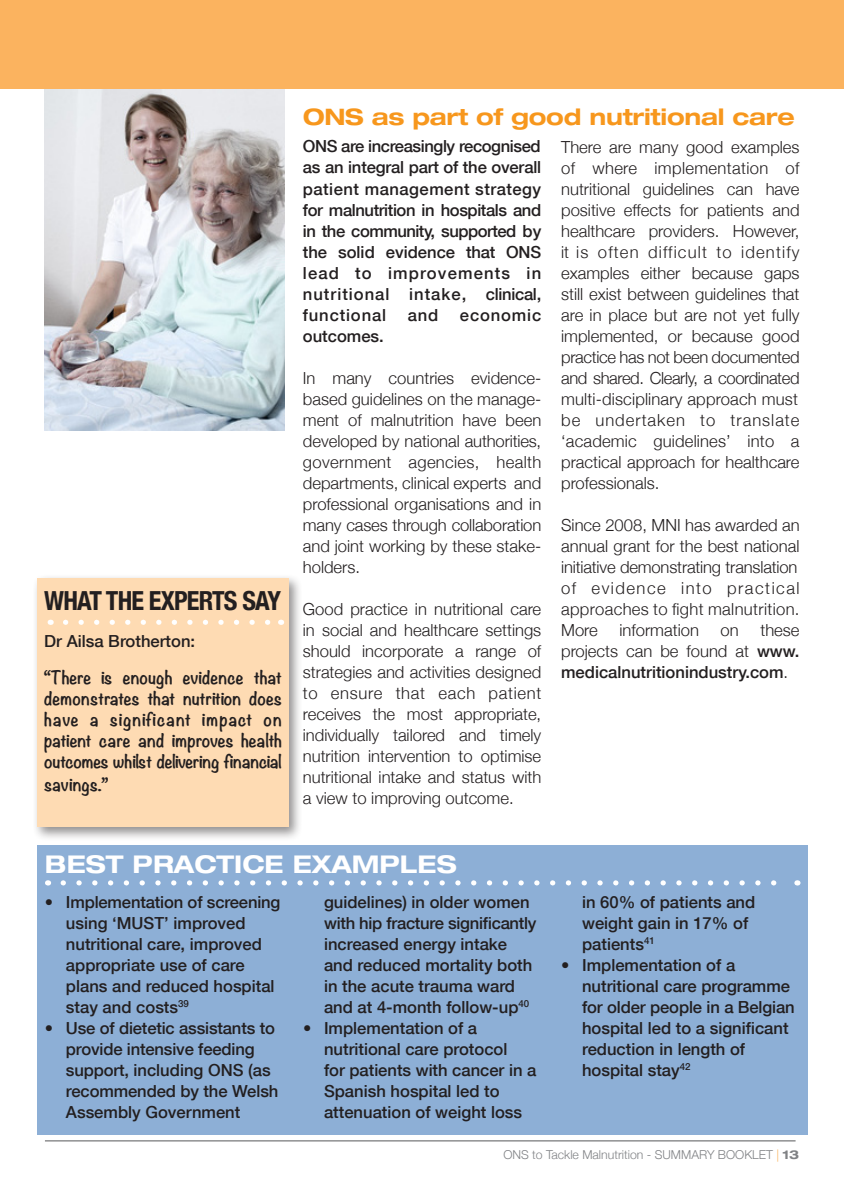
<style>
.page{position:relative;width:844px;height:1191px;background:#fff}
.page>*{position:absolute;margin:0;border:0;box-sizing:border-box;transform-origin:0 0}
.t1{font:700 condensed 26.25px "Helvetica Neue";letter-spacing:-.03em;color:#231f20}
.t2{font:700 expanded 24.5px "Helvetica Neue LT Std";color:#fff}
.t3{font:700 expanded 22.75px "Helvetica Neue LT Std";letter-spacing:-.01em;color:#f7971d}
.t4{font:300 16.62px/21px "Helvetica Neue";color:#231f20;text-align:justify}
.t5{font:500 16.62px/21px "Helvetica Neue";color:#231f20}
.t6{font:700 16.62px/21px "Noteworthy";letter-spacing:-.02em;color:#231f20;text-align:justify}
.t7{font:500 16.62px/21px "Helvetica Neue";letter-spacing:.03em;color:#231f20}
.t8{font:300 16.62px/21px "Helvetica Neue";letter-spacing:.02em;color:#231f20}
.t9{font:500 16.62px "Helvetica Neue";letter-spacing:-.025em;color:#231f20}
.t10{font:500 16.62px "Helvetica Neue";letter-spacing:.05em;color:#231f20}
.t11{font:300 12.25px "Helvetica Neue";color:#808285}
.s1{font-weight:300}
.s2{color:#fbb35f}
.s3{font-family:"Helvetica Neue LT Std";font-weight:700;font-stretch:expanded}
</style>
<div class="page">
<img style="left:45px;top:88px;width:239px;height:342px">
<div style="left:37px;top:844px;width:769px;height:290px;background:#8dafd6"></div>
<hr style="left:45px;top:1140px;width:750px;height:1px;background:#57585a">
<div style="left:0;top:0;width:843px;height:88px;background:#fbb35f"></div>
<svg style="left:63px;top:880px;width:714px;height:5px"></svg>
<div style="left:32px;top:573px;width:271px;height:268px;background:#231f20;opacity:.5"></div>
<div style="left:37px;top:578px;width:251px;height:248px;background:#fedbb3"></div>
<svg style="left:65px;top:619px;width:206px;height:6px"></svg>
<p class="t1" style="left:44px;top:579px;width:238px">WHAT THE EXPERTS SAY</p>
<p class="t5" style="left:44px;top:630px;width:152px">Dr Ailsa Brotherton:</p>
<p class="t6" style="left:44px;top:666px;width:239px">“There is enough evidence that demonstrates that nutrition does have a significant impact on patient care and improves health outcomes whilst delivering financial</p>
<p class="t6" style="left:44px;top:773px;width:65px">savings.”</p>
<p class="t3" style="left:303px;top:103px;width:493px">ONS as part of good nutritional care</p>
<p class="t9" style="left:303px;top:133px;width:239px">ONS are increasingly recognised</p>
<p class="t7" style="left:303px;top:156px;width:240px">as an integral part of the overall patient management strategy</p>
<p class="t5" style="left:303px;top:198px;width:240px;text-align:justify">for malnutrition in hospitals and in the community, supported by the solid evidence that ONS lead to improvements in nutritional intake, clinical, functional</p>
<p class="t5" style="left:407px;top:303px;width:32px">and</p>
<p class="t10" style="left:460px;top:301px;width:83px">economic</p>
<p class="t5" style="left:303px;top:324px;width:82px">outcomes.</p>
<p class="t4" style="left:303px;top:366px;width:240px">In many countries evidence&shy;based guidelines on the manage&shy;ment of malnutrition have been developed by national authorities, government agencies, health departments, clinical experts and professional organisations and in many cases through collaboration and joint working by these stake&shy;holders.</p>
<p class="t4" style="left:303px;top:597px;width:240px">Good practice in nutritional care in social and healthcare settings should incorporate a range of strategies and activities designed to ensure that each patient receives the most appropriate, individually tailored and timely nutrition intervention to optimise nutritional intake and status with a view to improving outcome.</p>
<p class="t4" style="left:561px;top:135px;width:240px">There are many good examples of where implementation of nutritional guidelines can have positive effects for patients and healthcare providers. However, it is often difficult to identify examples either because gaps still exist between guidelines that are in place but are not yet fully implemented, or because good practice has not been documented</p>
<p class="t4" style="left:561px;top:366px;width:240px">and shared. Clearly, a coordinated multi-disciplinary approach must</p>
<p class="t4" style="left:561px;top:408px;width:240px">be undertaken to translate ‘academic guidelines’ into a practical approach for healthcare professionals.</p>
<p class="t4" style="left:561px;top:513px;width:240px">Since 2008, MNI has awarded an annual grant for the best national initiative demonstrating translation</p>
<p class="t8" style="left:561px;top:576px;width:240px">of evidence into practical approaches to fight malnutrition.</p>
<p class="t4" style="left:561px;top:618px;width:38px">More</p>
<p class="t4" style="left:619px;top:618px;width:81px">information</p>
<p class="t4" style="left:720px;top:618px;width:20px">on</p>
<p class="t5" style="left:561px;top:619px;width:240px;text-align:justify;text-indent:199px"><span class="s1">these projects can be found at</span> www. medicalnutritionindustry.com<span class="s1">.</span></p>
<p class="t2" style="left:45px;top:848px;width:413px">BEST PRACTICE EXAMPLES</p>
<p class="t5" style="left:45px;top:890px;width:237px">• Implementation of screening</p>
<p class="t5" style="left:66px;top:911px;width:210px">using ‘MUST’ improved nutritional care, improved appropriate use of care plans and reduced hospital stay and costs<sup>39</sup></p>
<p class="t5" style="left:66px;top:1016px;width:210px;text-indent:-21px">• Use of dietetic assistants to provide intensive feeding support, including ONS (as</p>
<p class="t5" style="left:66px;top:1079px;width:214px">recommended by the Welsh<br>Assembly Government</p>
<p class="t5" style="left:324px;top:890px;width:214px">guidelines) in older women with hip fracture significantly increased energy intake and reduced mortality both in the acute trauma ward and at 4-month follow-up<sup>40</sup></p>
<p class="t5" style="left:303px;top:1016px;width:176px">• Implementation of a</p>
<p class="t5" style="left:324px;top:1037px;width:214px">nutritional care protocol<br>for patients with cancer in a<br>Spanish hospital led to</p>
<p class="t5" style="left:324px;top:1100px;width:200px">attenuation of weight loss</p>
<p class="t5" style="left:582px;top:890px;width:175px">in 60% of patients and weight gain in 17% of</p>
<p class="t5" style="left:582px;top:932px;width:74px">patients<sup>41</sup></p>
<p class="t5" style="left:561px;top:953px;width:176px">• Implementation of a</p>
<p class="t5" style="left:582px;top:974px;width:214px">nutritional care programme for older people in a Belgian hospital led to a significant reduction in length of</p>
<p class="t5" style="left:582px;top:1058px;width:110px">hospital stay<sup>42</sup></p>
<p class="t11" style="left:503px;top:1145px;width:297px">ONS to Tackle Malnutrition - SUMMARY BOOKLET <span class="s2">|</span> <span class="s3">13</span></p>
</div>
